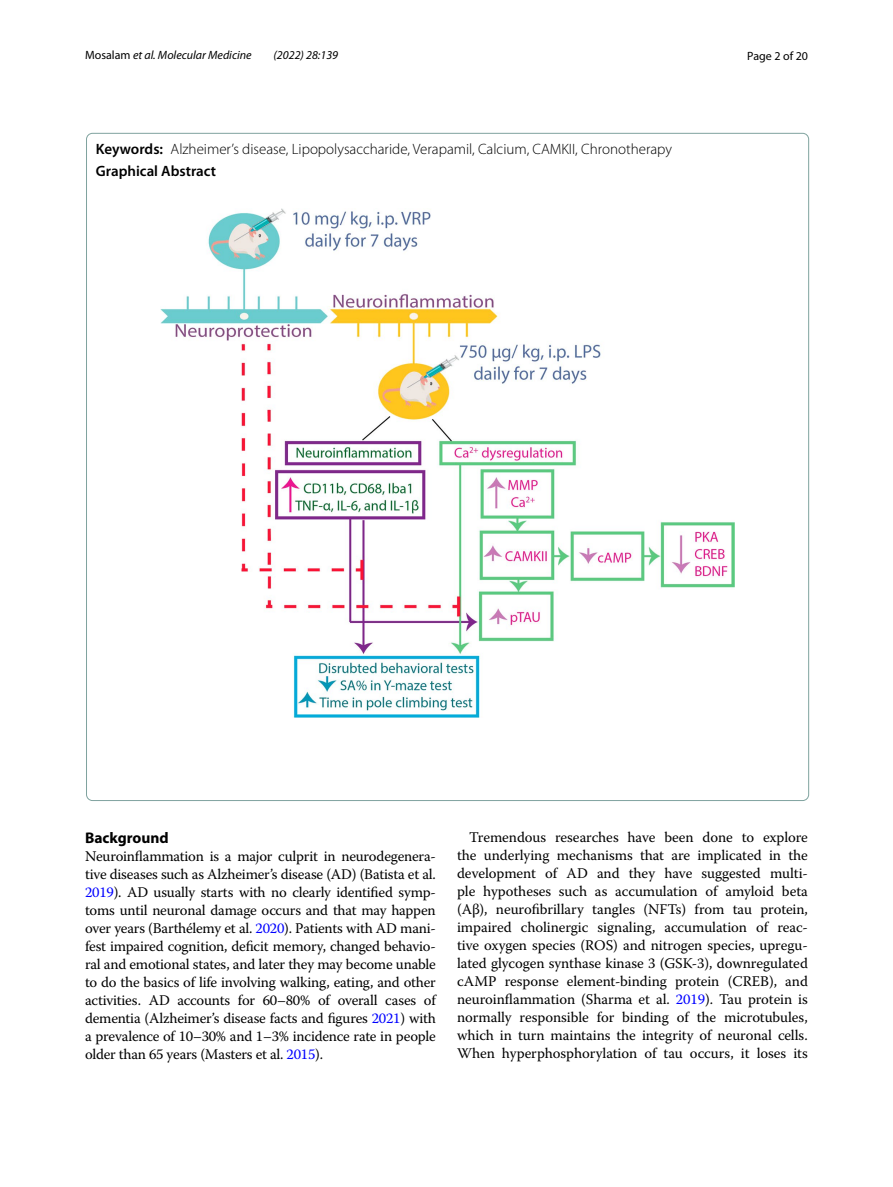
<style>
.page{position:relative;width:893px;height:1187px;background:#fff}
.page>*{position:absolute;margin:0;border:0;box-sizing:border-box;transform-origin:0 0}
.t1{font:700 15.45px "Myriad Pro";color:#000}
.t2{font:300 15px/22.5px "Myriad Pro";color:#000}
.t3{font:14.7px/18px "Warnock Pro";letter-spacing:-.01em;color:#000;text-align:justify}
.t4{font:italic 12px "Myriad Pro";color:#000}
.t5{font:12px "Myriad Pro";color:#000}
.s1{font-style:normal}
.s2{font-weight:600}
.s3{color:#00f}
</style>
<div class="page">
<img style="left:161px;top:209px;width:574px;height:508px">
<p class="t4" style="left:85px;top:48px;width:168px"><span class="s1">Mosalam</span> et al. Molecular Medicine</p>
<p class="t4" style="left:274px;top:48px;width:66px">(2022) 28:139</p>
<p class="t5" style="left:747px;top:48px;width:62px">Page 2 of 20</p>
<p class="t2" style="left:96px;top:138px;width:578px"><span class="s2">Keywords:</span> Alzheimer’s disease, Lipopolysaccharide, Verapamil, Calcium, CAMKII, Chronotherapy<br><span class="s2">Graphical Abstract</span></p>
<p class="t1" style="left:85px;top:827px;width:85px">Background</p>
<p class="t3" style="left:85px;top:846px;width:352px">Neuroinflammation is a major culprit in neurodegenera&shy;tive diseases such as Alzheimer’s disease (AD) (Batista et al.<br><span class="s3">2019</span>). AD usually starts with no clearly identified symp&shy;toms until neuronal damage occurs and that may happen over years (Barthélemy et al. <span class="s3">2020</span>). Patients with AD mani&shy;fest impaired cognition, deficit memory, changed behavio&shy;ral and emotional states, and later they may become unable to do the basics of life involving walking, eating, and other activities. AD accounts for 60–80% of overall cases of dementia (Alzheimer’s disease facts and figures <span class="s3">2021</span>) with a prevalence of 10–30% and 1–3% incidence rate in people older than 65 years (Masters et al. <span class="s3">2015</span>).</p>
<p class="t3" style="left:457px;top:827px;width:352px;text-indent:12px">Tremendous researches have been done to explore the underlying mechanisms that are implicated in the development of AD and they have suggested multi&shy;ple hypotheses such as accumulation of amyloid beta (Aβ), neurofibrillary tangles (NFTs) from tau protein, impaired cholinergic signaling, accumulation of reac&shy;tive oxygen species (ROS) and nitrogen species, upregu&shy;lated glycogen synthase kinase 3 (GSK-3), downregulated cAMP response element-binding protein (CREB), and neuroinflammation (Sharma et al. <span class="s3">2019</span>). Tau protein is normally responsible for binding of the microtubules, which in turn maintains the integrity of neuronal cells.<br>When hyperphosphorylation of tau occurs, it loses its</p>
</div>
